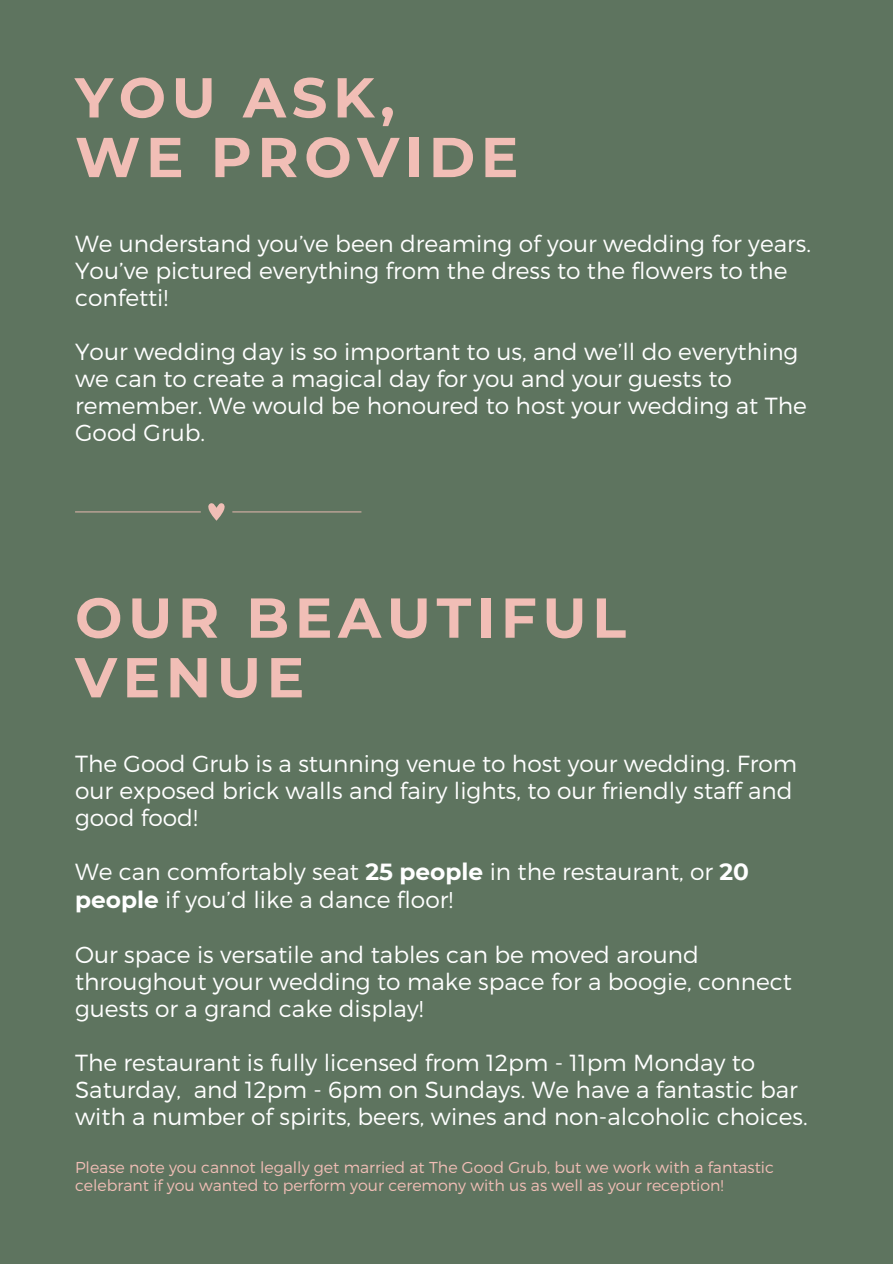
<style>
.page{position:relative;width:893px;height:1264px;background:#fff}
.page>*{position:absolute;margin:0;border:0;box-sizing:border-box;transform-origin:0 0}
.t1{font:700 56.1px/59.7px "Montserrat";letter-spacing:.1em;color:#f1beb6}
.t2{font:300 23.25px/27px "Montserrat";color:#fff}
.t3{font:300 15.75px/18px "Montserrat";color:#f1beb6}
.s1{font-weight:700}
</style>
<div class="page">
<div style="left:0;top:0;width:892px;height:1263px;background:#5e745f"></div>
<svg style="left:75px;top:503px;width:286px;height:17px"></svg>
<h1 class="t1" style="left:75px;top:67px;width:445px">YOU ASK,<br>WE PROVIDE</h1>
<h2 class="t2" style="left:75px;top:229px;width:737px">We understand you’ve been dreaming of your wedding for years.<br>You’ve pictured everything from the dress to the flowers to the confetti!</h2>
<h2 class="t2" style="left:75px;top:337px;width:733px">Your wedding day is so important to us, and we’ll do everything we can to create a magical day for you and your guests to remember. We would be honoured to host your wedding at The Good Grub.</h2>
<p class="t1" style="left:75px;top:587px;width:552px">OUR BEAUTIFUL<br>VENUE</p>
<h1 class="t2" style="left:75px;top:749px;width:723px">The Good Grub is a stunning venue to host your wedding. From our exposed brick walls and fairy lights, to our friendly staff and good food!</h1>
<h2 class="t2" style="left:75px;top:856px;width:675px;line-height:28.2px">We can comfortably seat <span class="s1">25 people</span> in the restaurant, or <span class="s1">20 people</span> if you’d like a dance floor!</h2>
<h2 class="t2" style="left:75px;top:940px;width:718px">Our space is versatile and tables can be moved around throughout your wedding to make space for a boogie, connect guests or a grand cake display!</h2>
<h2 class="t2" style="left:75px;top:1048px;width:734px">The restaurant is fully licensed from 12pm - 11pm Monday to<br>Saturday, and 12pm - 6pm on Sundays. We have a fantastic bar with a number of spirits, beers, wines and non-alcoholic choices.</h2>
<h2 class="t3" style="left:75px;top:1157px;width:700px">Please note you cannot legally get married at The Good Grub, but we work with a fantastic celebrant if you wanted to perform your ceremony with us as well as your reception!</h2>
</div>
